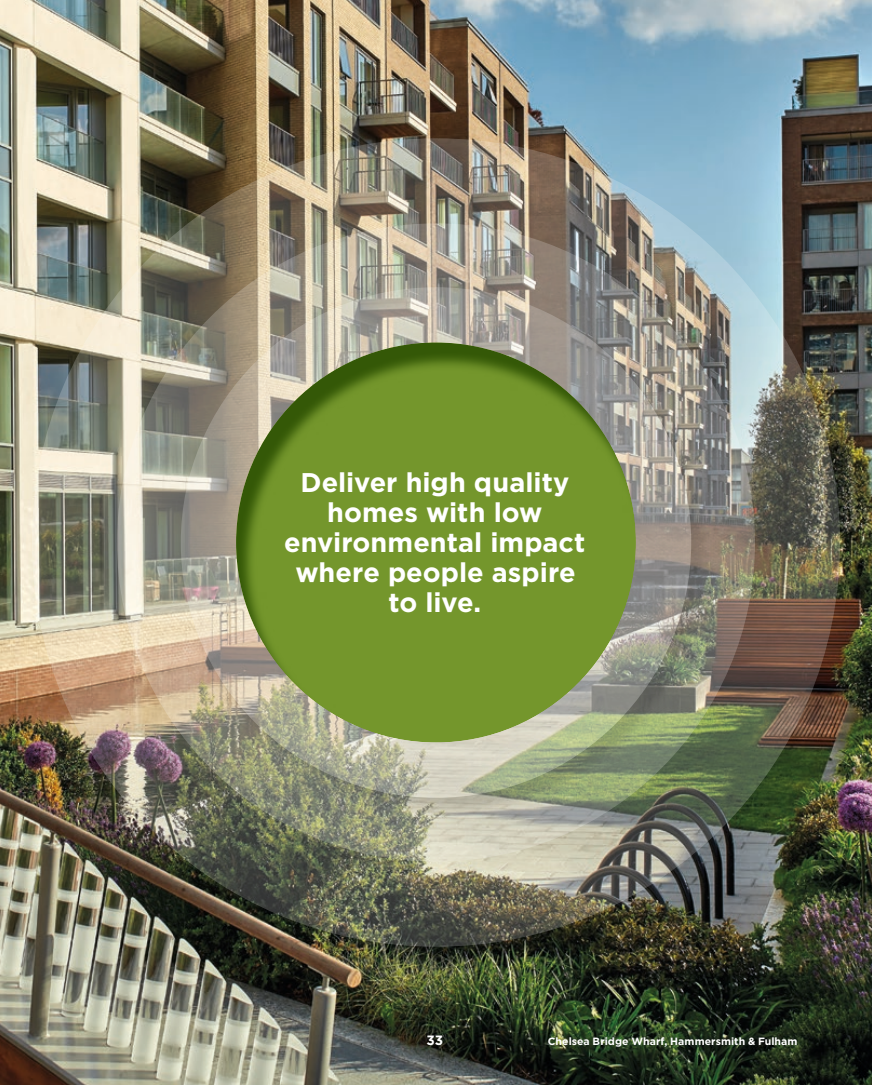
<style>
.page{position:relative;width:872px;height:1085px;background:#fff}
.page>*{position:absolute;margin:0;border:0;box-sizing:border-box;transform-origin:0 0}
.t1{font:700 27px/30px "Gotham";color:#fff;text-align:center}
.t2{font:700 13.5px "Gotham";color:#fff}
.t3{font:700 10.5px "Gotham";letter-spacing:.005em;color:#fff}
</style>
<div class="page">
<img style="left:0;top:0;width:872px;height:1084px">
<img style="left:32px;top:138px;width:808px;height:808px;border-radius:50%">
<svg style="left:117px;top:223px;width:638px;height:638px;background:#aba696"></svg>
<div style="left:183px;top:289px;width:527px;height:527px;background:#1d1d1b;opacity:.75"></div>
<svg style="left:181px;top:287px;width:510px;height:510px;background:#b0ac9e"></svg>
<svg style="left:233px;top:340px;width:404px;height:403px;background:#7e9743"></svg>
<p class="t1" style="left:284px;top:467px;width:303px">Deliver high quality homes with low environmental impact where people aspire to live.</p>
<p class="t2" style="left:426px;top:1030px;width:18px">33</p>
<p class="t3" style="left:548px;top:1033px;width:251px">Chelsea Bridge Wharf, Hammersmith &amp; Fulham</p>
</div>
